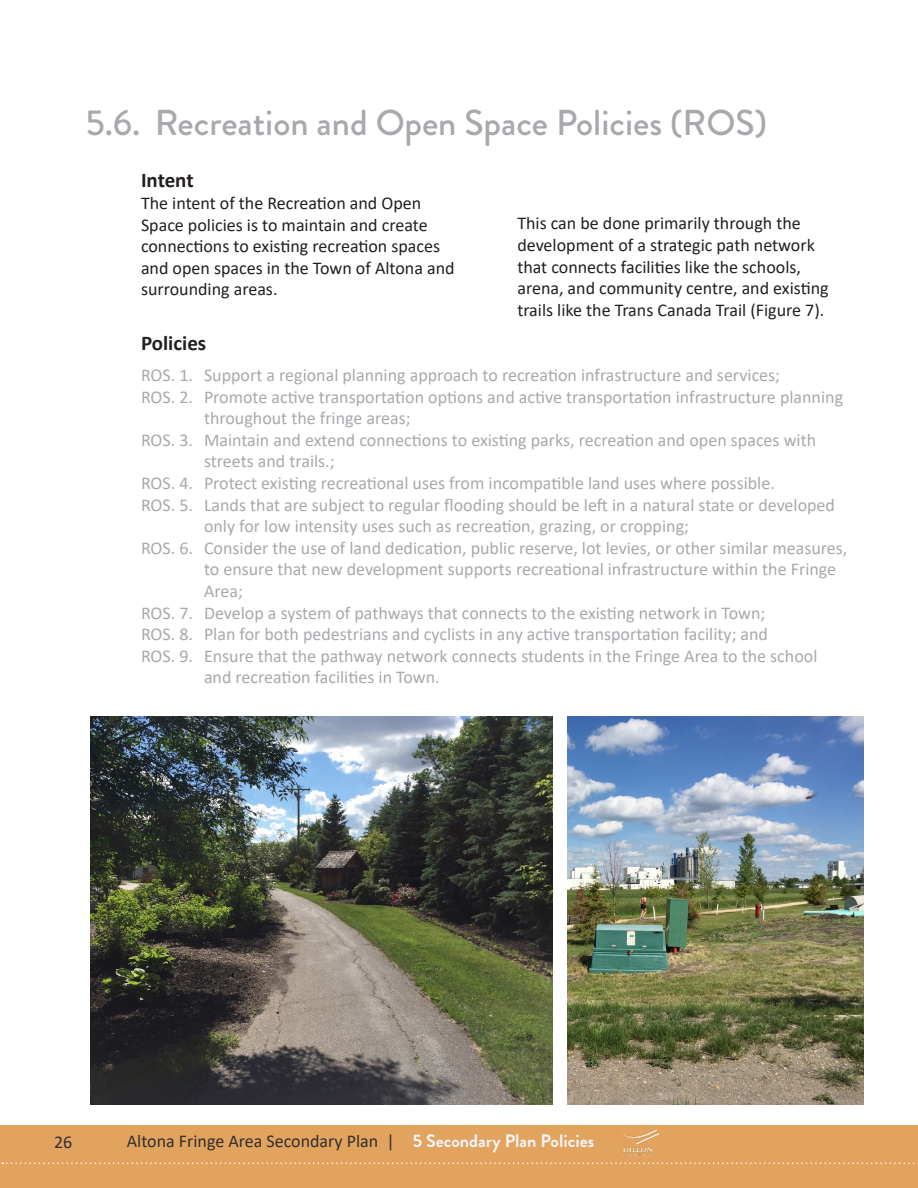
<style>
.page{position:relative;width:918px;height:1188px;background:#fff}
.page>*{position:absolute;margin:0;border:0;box-sizing:border-box;transform-origin:0 0}
.t1{font:500 36px "Brandon Grotesque";color:#a8a9ad}
.Intent_and_policies{font:700 21px "Calibri";color:#231f20}
.t2{font:18px/21.6px "Calibri";color:#a8a9ad}
.Body_Text{font:18px/21.6px "Calibri";color:#231f20}
.t3{font:18px "Calibri";color:#312f30}
.s1{font-family:"Brandon Grotesque";font-weight:700;color:#f2f3f4}
</style>
<div class="page">
<div style="left:0;top:1125px;width:918px;height:63px;background:#e1a35e"></div>
<svg style="left:2px;top:1162px;width:916px;height:2px"></svg>
<img style="left:619px;top:1130px;width:40px;height:26px">
<img style="left:90px;top:716px;width:463px;height:389px">
<img style="left:567px;top:716px;width:297px;height:389px">
<p class="t1" style="left:86px;top:98px;width:683px">5.6. Recreation and Open Space Policies (ROS)</p>
<p class="Intent_and_policies" style="left:141px;top:166px;width:54px">Intent</p>
<p class="Body_Text" style="left:141px;top:192px;width:315px">The intent of the Recreation and Open Space policies is to maintain and create connections to existing recreation spaces and open spaces in the Town of Altona and surrounding areas.</p>
<p class="Body_Text" style="left:517px;top:212px;width:313px">This can be done primarily through the development of a strategic path network that connects facilities like the schools, arena, and community centre, and existing trails like the Trans Canada Trail (Figure 7).</p>
<p class="Intent_and_policies" style="left:141px;top:328px;width:67px">Policies</p>
<p class="t2" style="left:141px;top:364px;width:641px">ROS. 1. Support a regional planning approach to recreation infrastructure and services;</p>
<p class="t2" style="left:204px;top:385px;width:641px;text-indent:-63px">ROS. 2. Promote active transportation options and active transportation infrastructure planning throughout the fringe areas;</p>
<p class="t2" style="left:204px;top:428px;width:614px;text-indent:-63px">ROS. 3. Maintain and extend connections to existing parks, recreation and open spaces with streets and trails.;</p>
<p class="t2" style="left:141px;top:472px;width:635px">ROS. 4. Protect existing recreational uses from incompatible land uses where possible.</p>
<p class="t2" style="left:204px;top:493px;width:633px;text-indent:-63px">ROS. 5. Lands that are subject to regular flooding should be left in a natural state or developed only for low intensity uses such as recreation, grazing, or cropping;</p>
<p class="t2" style="left:204px;top:536px;width:645px;text-indent:-63px">ROS. 6. Consider the use of land dedication, public reserve, lot levies, or other similar measures, to ensure that new development supports recreational infrastructure within the Fringe<br>Area;</p>
<p class="t2" style="left:141px;top:601px;width:626px">ROS. 7. Develop a system of pathways that connects to the existing network in Town;</p>
<p class="t2" style="left:141px;top:623px;width:629px">ROS. 8. Plan for both pedestrians and cyclists in any active transportation facility; and</p>
<p class="t2" style="left:204px;top:644px;width:615px;text-indent:-63px">ROS. 9. Ensure that the pathway network connects students in the Fringe Area to the school and recreation facilities in Town.</p>
<p class="t3" style="left:54px;top:1129px;width:20px">26</p>
<p class="t3" style="left:127px;top:1129px;width:469px">Altona Fringe Area Secondary Plan | <span class="s1">5 Secondary Plan Policies</span></p>
</div>
